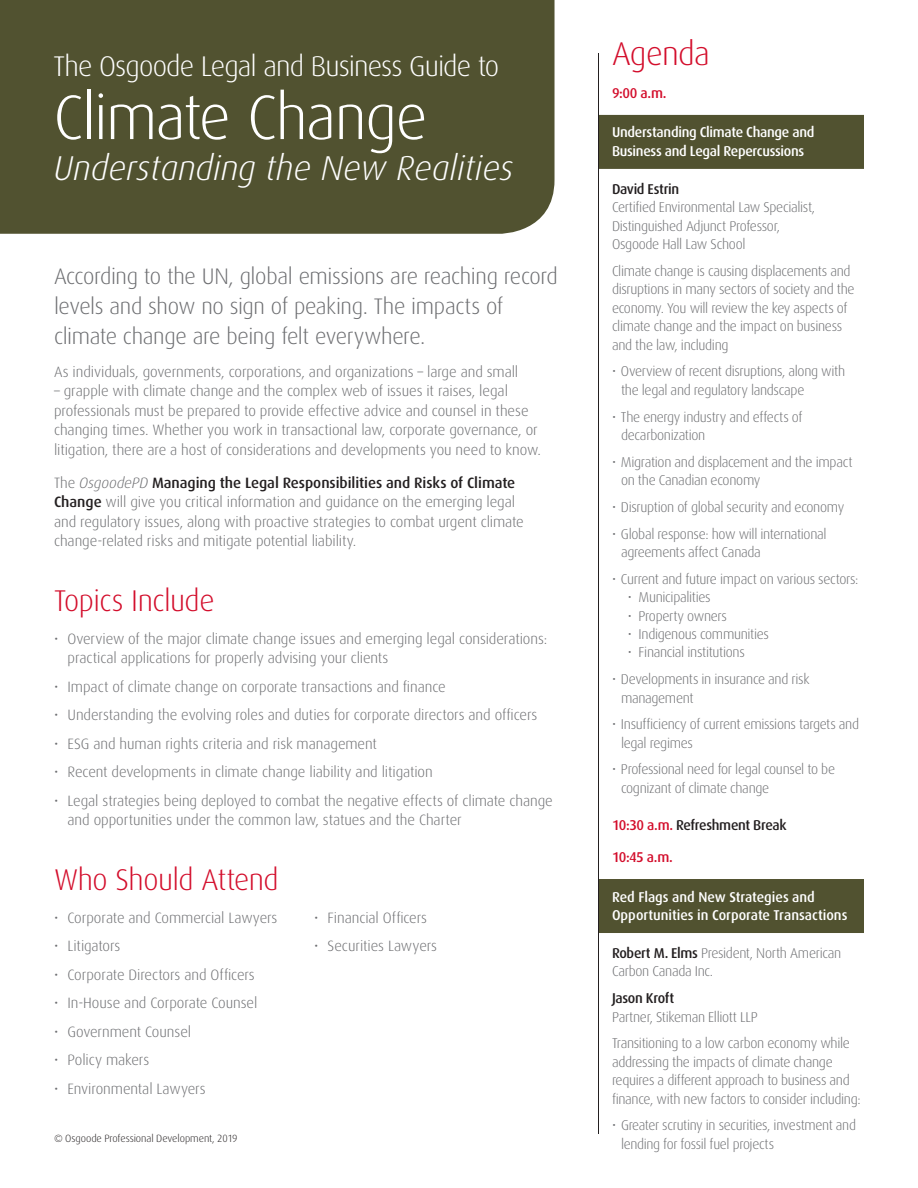
<style>
.page{position:relative;width:918px;height:1188px;background:#fff}
.page>*{position:absolute;margin:0;border:0;box-sizing:border-box;transform-origin:0 0}
.t1{font:300 63px "Dax";letter-spacing:-.03em;color:#fff}
.t2{font:italic 300 34.5px "Dax";color:#fff}
.Agenda{font:300 33px "Dax";letter-spacing:-.02em;color:#d30d2b}
.t3{font:300 30px "Dax";letter-spacing:-.015em;color:#d30d2b}
.t4{font:300 28.5px "Dax";letter-spacing:-.03em;color:#fff}
.t5{font:300 22.5px/30px "Dax";letter-spacing:-.02em;color:#6c6d70}
.t6{font:300 15px/19.5px "Dax";letter-spacing:-.005em;color:#6c6d70}
.Body_Copy_Bullet{font:300 14.25px/18.5px "Dax";letter-spacing:-.025em;color:#6c6d70}
.Body_Copy{font:300 14.25px/18.5px "Dax";letter-spacing:-.025em;color:#6c6d70}
.White_Head_2_lines{font:500 14.25px/18.5px "Dax";letter-spacing:-.015em;color:#fff}
.Red_Head{font:500 14.25px "Dax";letter-spacing:-.025em;color:#231f20}
.Red_Head-2{font:500 14.25px "Dax";color:#d30d2b}
.t7{font:300 10.5px "Dax";letter-spacing:-.01em;color:#231f20}
.s1{font-style:italic}
.s2{font-weight:500;color:#231f20}
.s3{color:#d30d2b}
</style>
<div class="page">
<div style="left:598px;top:115px;width:266px;height:54px;background:#515230"></div>
<div style="left:598px;top:879px;width:266px;height:54px;background:#515230"></div>
<hr style="left:598px;top:53px;width:1px;height:1081px;background:#231f20">
<div style="left:0;top:0;width:555px;height:234px;background:#515230"></div>
<p class="t4" style="left:54px;top:51px;width:447px">The Osgoode Legal and Business Guide to</p>
<p class="t1" style="left:54px;top:83px;width:376px">Climate Change</p>
<p class="t2" style="left:54px;top:150px;width:462px">Understanding the New Realities</p>
<p class="t5" style="left:54px;top:261px;width:505px">According to the UN, global emissions are reaching record levels and show no sign of peaking. The impacts of climate change are being felt everywhere.</p>
<p class="t6" style="left:54px;top:362px;width:466px">As individuals, governments, corporations, and organizations – large and small</p>
<p class="t6" style="left:54px;top:381px;width:489px">– grapple with climate change and the complex web of issues it raises, legal professionals must be prepared to provide effective advice and counsel in these changing times. Whether you work in transactional law, corporate governance, or litigation, there are a host of considerations and developments you need to know.</p>
<p class="t6" style="left:54px;top:473px;width:471px">The <span class="s1">OsgoodePD</span> <span class="s2">Managing the Legal Responsibilities and Risks of Climate Change</span> will give you critical information and guidance on the emerging legal and regulatory issues, along with proactive strategies to combat urgent climate change‑related risks and mitigate potential liability.</p>
<p class="t3" style="left:54px;top:584px;width:162px">Topics Include</p>
<p class="t6" style="left:68px;top:629px;width:481px;text-indent:-14px">• Overview of the major climate change issues and emerging legal considerations: practical applications for properly advising your clients</p>
<p class="t6" style="left:54px;top:677px;width:393px">• Impact of climate change on corporate transactions and finance</p>
<p class="t6" style="left:54px;top:705px;width:485px">• Understanding the evolving roles and duties for corporate directors and officers</p>
<p class="t6" style="left:54px;top:734px;width:324px">• ESG and human rights criteria and risk management</p>
<p class="t6" style="left:54px;top:762px;width:380px">• Recent developments in climate change liability and litigation</p>
<p class="t6" style="left:68px;top:791px;width:487px;text-indent:-14px">• Legal strategies being deployed to combat the negative effects of climate change and opportunities under the common law, statues and the Charter</p>
<p class="t3" style="left:54px;top:863px;width:226px">Who Should Attend</p>
<p class="t6" style="left:54px;top:908px;width:225px">• Corporate and Commercial Lawyers</p>
<p class="t6" style="left:54px;top:936px;width:68px">• Litigators</p>
<p class="t6" style="left:54px;top:965px;width:202px">• Corporate Directors and Officers</p>
<p class="t6" style="left:54px;top:993px;width:205px">• In‑House and Corporate Counsel</p>
<p class="t6" style="left:54px;top:1022px;width:139px">• Government Counsel</p>
<p class="t6" style="left:54px;top:1050px;width:97px">• Policy makers</p>
<p class="t6" style="left:54px;top:1079px;width:153px">• Environmental Lawyers</p>
<p class="t6" style="left:314px;top:908px;width:114px">• Financial Officers</p>
<p class="t6" style="left:314px;top:936px;width:125px">• Securities Lawyers</p>
<p class="t7" style="left:54px;top:1132px;width:185px">© Osgoode Professional Development, 2019</p>
<p class="Agenda" style="left:612px;top:36px;width:100px">Agenda</p>
<p class="Red_Head-2" style="left:612px;top:85px;width:56px">9:00 a.m.</p>
<p class="White_Head_2_lines" style="left:612px;top:123px;width:204px">Understanding Climate Change and<br>Business and Legal Repercussions</p>
<p class="Body_Copy" style="left:612px;top:180px;width:205px"><span class="s2">David Estrin<br></span>Certified Environmental Law Specialist,<br>Distinguished Adjunct Professor,<br>Osgoode Hall Law School</p>
<p class="Body_Copy" style="left:612px;top:262px;width:244px">Climate change is causing displacements and disruptions in many sectors of society and the economy. You will review the key aspects of climate change and the impact on business and the law, including</p>
<p class="Body_Copy_Bullet" style="left:621px;top:362px;width:226px;text-indent:-9px">• Overview of recent disruptions, along with the legal and regulatory landscape</p>
<p class="Body_Copy_Bullet" style="left:621px;top:408px;width:183px;text-indent:-9px">• The energy industry and effects of decarbonization</p>
<p class="Body_Copy_Bullet" style="left:621px;top:453px;width:233px;text-indent:-9px">• Migration and displacement and the impact on the Canadian economy</p>
<p class="Body_Copy_Bullet" style="left:612px;top:498px;width:234px">• Disruption of global security and economy</p>
<p class="Body_Copy_Bullet" style="left:621px;top:525px;width:207px;text-indent:-9px">• Global response: how will international agreements affect Canada</p>
<p class="Body_Copy_Bullet" style="left:612px;top:570px;width:248px">• Current and future impact on various sectors:</p>
<p class="Body_Copy_Bullet" style="left:628px;top:588px;width:84px">• Municipalities</p>
<p class="Body_Copy_Bullet" style="left:628px;top:607px;width:100px">• Property owners</p>
<p class="Body_Copy_Bullet" style="left:628px;top:625px;width:143px">• Indigenous communities</p>
<p class="Body_Copy_Bullet" style="left:628px;top:643px;width:118px">• Financial institutions</p>
<p class="Body_Copy_Bullet" style="left:621px;top:670px;width:190px;text-indent:-9px">• Developments in insurance and risk management</p>
<p class="Body_Copy_Bullet" style="left:621px;top:715px;width:240px;text-indent:-9px">• Insufficiency of current emissions targets and legal regimes</p>
<p class="Body_Copy_Bullet" style="left:621px;top:760px;width:216px;text-indent:-9px">• Professional need for legal counsel to be cognizant of climate change</p>
<p class="Red_Head" style="left:612px;top:817px;width:176px"><span class="s3">10:30 a.m.</span> Refreshment Break</p>
<p class="Red_Head-2" style="left:612px;top:849px;width:62px">10:45 a.m.</p>
<p class="White_Head_2_lines" style="left:612px;top:887px;width:237px">Red Flags and New Strategies and<br>Opportunities in Corporate Transactions</p>
<p class="Body_Copy" style="left:612px;top:944px;width:231px"><span class="s2">Robert M. Elms</span> President, North American<br>Carbon Canada Inc.</p>
<p class="Body_Copy" style="left:612px;top:989px;width:147px"><span class="s2">Jason Kroft<br></span>Partner, Stikeman Elliott LLP</p>
<p class="Body_Copy" style="left:612px;top:1034px;width:250px">Transitioning to a low carbon economy while addressing the impacts of climate change requires a different approach to business and finance, with new factors to consider including:</p>
<p class="Body_Copy_Bullet" style="left:621px;top:1116px;width:237px;text-indent:-9px">• Greater scrutiny in securities, investment and lending for fossil fuel projects</p>
</div>
